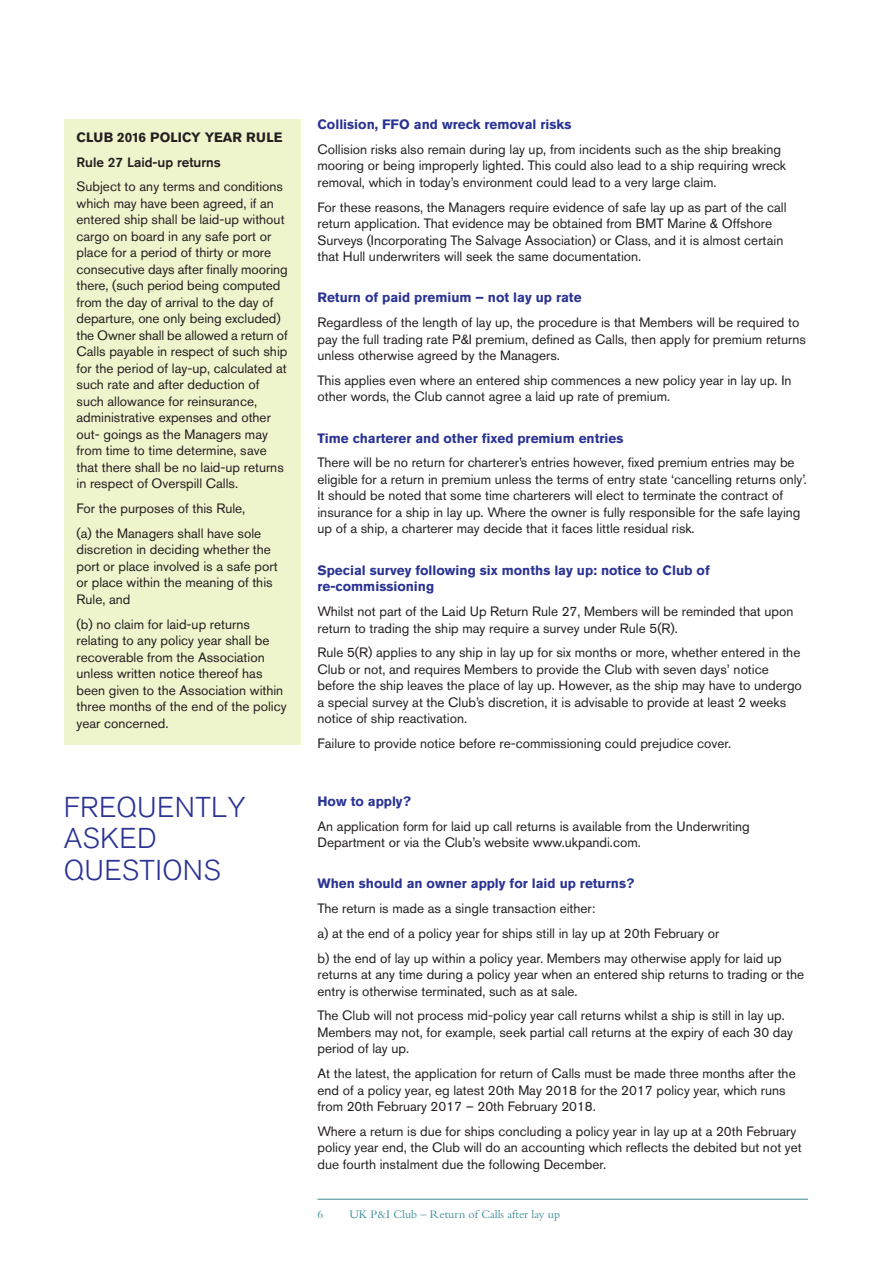
<style>
.page{position:relative;width:893px;height:1263px;background:#fff}
.page>*{position:absolute;margin:0;border:0;box-sizing:border-box;transform-origin:0 0}
.t1{font:300 28.5px/31.5px "Akzidenz Grotesk BE";letter-spacing:.015em;color:#2b3393}
.t2{font:13.5px/16.5px "Akzidenz Grotesk BE";color:#231f20}
.t3{font:700 13.5px/16.5px "Akzidenz Grotesk BE";color:#2b3393}
.t4{font:700 13.5px "Akzidenz Grotesk BE";color:#231f20}
.t5{font:500 13.5px "Akzidenz Grotesk BE";color:#231f20}
.t6{font:12px "Bembo";color:#398a94}
</style>
<div class="page">
<hr style="left:317px;top:1199px;width:491px;height:1px;background:#398a94">
<div style="left:64px;top:119px;width:236px;height:625px;background:#eef4cc"></div>
<p class="t4" style="left:77px;top:132px;width:208px">CLUB 2016 POLICY YEAR RULE</p>
<p class="t5" style="left:77px;top:157px;width:146px">Rule 27 Laid-up returns</p>
<p class="t2" style="left:77px;top:180px;width:213px">Subject to any terms and conditions which may have been agreed, if an entered ship shall be laid-up without cargo on board in any safe port or place for a period of thirty or more consecutive days after finally mooring there, (such period being computed from the day of arrival to the day of departure, one only being excluded) the Owner shall be allowed a return of Calls payable in respect of such ship for the period of lay-up, calculated at such rate and after deduction of such allowance for reinsurance, administrative expenses and other out- goings as the Managers may from time to time determine, save that there shall be no laid-up returns in respect of Overspill Calls.</p>
<p class="t2" style="left:77px;top:498px;width:186px;line-height:24.8px">For the purposes of this Rule, (a) the Managers shall have sole</p>
<p class="t2" style="left:77px;top:543px;width:203px">discretion in deciding whether the port or place involved is a safe port or place within the meaning of this<br>Rule, and</p>
<p class="t2" style="left:77px;top:617px;width:212px">(b) no claim for laid-up returns relating to any policy year shall be recoverable from the Association unless written notice thereof has been given to the Association within three months of the end of the policy year concerned.</p>
<h1 class="t1" style="left:64px;top:791px;width:183px">FREQUENTLY<br>ASKED<br>QUESTIONS</h1>
<p class="t3" style="left:317px;top:117px;width:255px">Collision, FFO and wreck removal risks</p>
<p class="t2" style="left:317px;top:142px;width:470px">Collision risks also remain during lay up, from incidents such as the ship breaking mooring or being improperly lighted. This could also lead to a ship requiring wreck removal, which in today’s environment could lead to a very large claim.</p>
<p class="t2" style="left:317px;top:200px;width:470px">For these reasons, the Managers require evidence of safe lay up as part of the call return application. That evidence may be obtained from BMT Marine &amp; Offshore Surveys (Incorporating The Salvage Association) or Class, and it is almost certain that Hull underwriters will seek the same documentation.</p>
<p class="t3" style="left:317px;top:290px;width:266px">Return of paid premium – not lay up rate</p>
<p class="t2" style="left:317px;top:316px;width:490px">Regardless of the length of lay up, the procedure is that Members will be required to pay the full trading rate P&amp;I premium, defined as Calls, then apply for premium returns unless otherwise agreed by the Managers.</p>
<p class="t2" style="left:317px;top:373px;width:475px">This applies even where an entered ship commences a new policy year in lay up. In other words, the Club cannot agree a laid up rate of premium.</p>
<p class="t3" style="left:317px;top:431px;width:307px">Time charterer and other fixed premium entries</p>
<p class="t2" style="left:317px;top:456px;width:491px">There will be no return for charterer’s entries however, fixed premium entries may be eligible for a return in premium unless the terms of entry state ‘cancelling returns only’.<br>It should be noted that some time charterers will elect to terminate the contract of insurance for a ship in lay up. Where the owner is fully responsible for the safe laying up of a ship, a charterer may decide that it faces little residual risk.</p>
<p class="t3" style="left:317px;top:563px;width:394px">Special survey following six months lay up: notice to Club of re-commissioning</p>
<p class="t2" style="left:317px;top:604px;width:477px">Whilst not part of the Laid Up Return Rule 27, Members will be reminded that upon return to trading the ship may require a survey under Rule 5(R).</p>
<p class="t2" style="left:317px;top:646px;width:486px">Rule 5(R) applies to any ship in lay up for six months or more, whether entered in the Club or not, and requires Members to provide the Club with seven days’ notice before the ship leaves the place of lay up. However, as the ship may have to undergo a special survey at the Club’s discretion, it is advisable to provide at least 2 weeks notice of ship reactivation.</p>
<p class="t2" style="left:317px;top:736px;width:415px">Failure to provide notice before re-commissioning could prejudice cover.</p>
<p class="t3" style="left:317px;top:794px;width:95px">How to apply?</p>
<p class="t2" style="left:317px;top:819px;width:434px">An application form for laid up call returns is available from the Underwriting<br>Department or via the Club’s website www.ukpandi.com.</p>
<p class="t3" style="left:317px;top:876px;width:318px">When should an owner apply for laid up returns?</p>
<p class="t2" style="left:317px;top:897px;width:466px;line-height:24.8px">The return is made as a single transaction either:<br>a) at the end of a policy year for ships still in lay up at 20th February or<br>b) the end of lay up within a policy year. Members may otherwise apply for laid up</p>
<p class="t2" style="left:317px;top:967px;width:488px">returns at any time during a policy year when an entered ship returns to trading or the entry is otherwise terminated, such as at sale.</p>
<p class="t2" style="left:317px;top:1009px;width:477px">The Club will not process mid-policy year call returns whilst a ship is still in lay up.<br>Members may not, for example, seek partial call returns at the expiry of each 30 day period of lay up.</p>
<p class="t2" style="left:317px;top:1066px;width:480px">At the latest, the application for return of Calls must be made three months after the end of a policy year, eg latest 20th May 2018 for the 2017 policy year, which runs from 20th February 2017 – 20th February 2018.</p>
<p class="t2" style="left:317px;top:1124px;width:486px">Where a return is due for ships concluding a policy year in lay up at a 20th February policy year end, the Club will do an accounting which reflects the debited but not yet due fourth instalment due the following December.</p>
<p class="t6" style="left:317px;top:1210px;width:7px">6</p>
<p class="t6" style="left:349px;top:1210px;width:212px">UK P&amp;I Club – Return of Calls after lay up</p>
</div>
